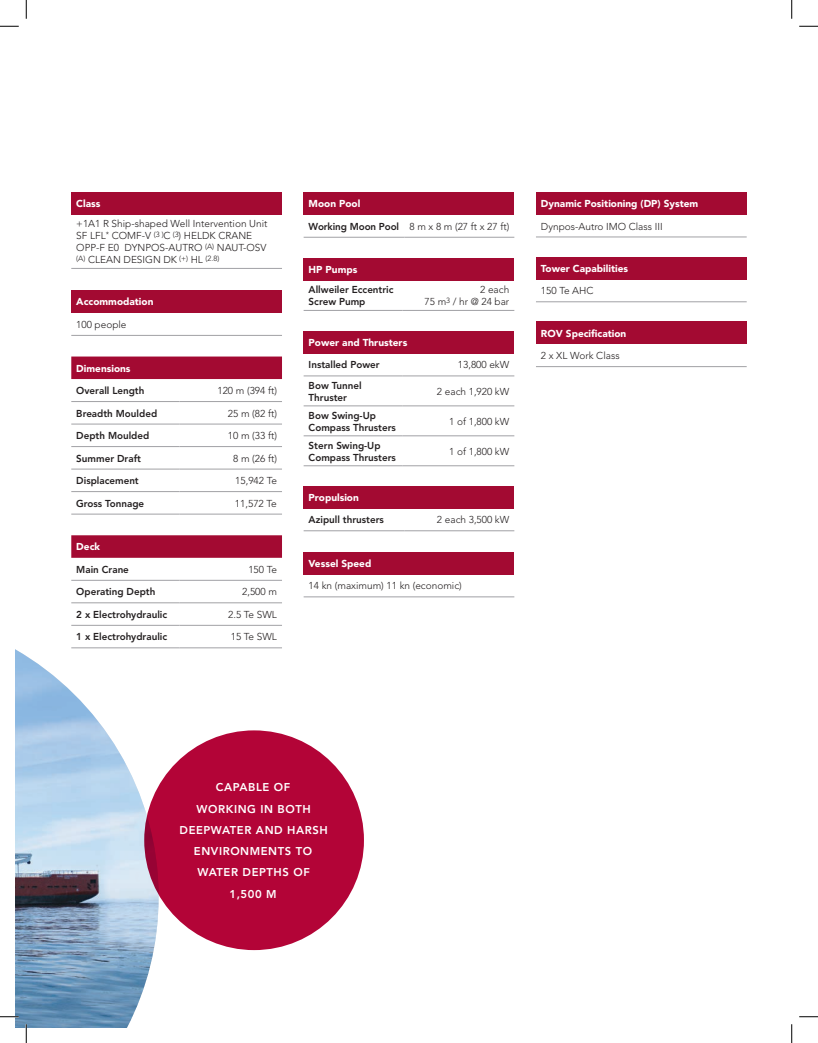
<style>
.page{position:relative;width:818px;height:1043px;background:#fff}
.page>*{position:absolute;margin:0;border:0;box-sizing:border-box;transform-origin:0 0}
.t1{font:800 11.25px/21.2px "Avenir";letter-spacing:.05em;color:#fff;text-align:center}
.t2{font:300 10px/12px "Avenir";color:#231f20}
.t3{font:800 10px/12px "Avenir";color:#231f20}
.t4{font:900 10px "Avenir";color:#fff}
</style>
<div class="page">
<div style="left:71px;top:192px;width:211px;height:22px;background:#a30a32"></div>
<hr style="left:71px;top:268px;width:211px;height:1px;background:#a1a1a5">
<img style="left:15px;top:649px;width:144px;height:379px">
<div style="left:144px;top:730px;width:220px;height:220px;background:#b30437;border-radius:50%"></div>
<div style="left:71px;top:356px;width:211px;height:23px;background:#a30a32"></div>
<hr style="left:71px;top:401px;width:108px;height:1px;background:#a1a1a5">
<hr style="left:179px;top:401px;width:103px;height:1px;background:#a1a1a5">
<hr style="left:71px;top:424px;width:108px;height:1px;background:#a1a1a5">
<hr style="left:179px;top:424px;width:103px;height:1px;background:#a1a1a5">
<hr style="left:71px;top:446px;width:108px;height:1px;background:#a1a1a5">
<hr style="left:179px;top:446px;width:103px;height:1px;background:#a1a1a5">
<hr style="left:71px;top:469px;width:108px;height:1px;background:#a1a1a5">
<hr style="left:179px;top:469px;width:103px;height:1px;background:#a1a1a5">
<hr style="left:71px;top:491px;width:108px;height:1px;background:#a1a1a5">
<hr style="left:179px;top:491px;width:103px;height:1px;background:#a1a1a5">
<hr style="left:71px;top:514px;width:108px;height:1px;background:#a1a1a5">
<hr style="left:179px;top:514px;width:103px;height:1px;background:#a1a1a5">
<svg style="left:71px;top:535px;width:211px;height:23px;background:#a40f36"></svg>
<hr style="left:71px;top:580px;width:108px;height:1px;background:#a1a1a5">
<hr style="left:179px;top:580px;width:103px;height:1px;background:#a1a1a5">
<hr style="left:71px;top:602px;width:108px;height:1px;background:#a1a1a5">
<hr style="left:179px;top:602px;width:103px;height:1px;background:#a1a1a5">
<hr style="left:71px;top:625px;width:108px;height:1px;background:#a1a1a5">
<hr style="left:179px;top:625px;width:103px;height:1px;background:#a1a1a5">
<hr style="left:71px;top:647px;width:108px;height:1px;background:#a1a1a5">
<hr style="left:179px;top:647px;width:103px;height:1px;background:#a1a1a5">
<div style="left:71px;top:290px;width:211px;height:23px;background:#a30a32"></div>
<hr style="left:71px;top:335px;width:211px;height:1px;background:#a1a1a5">
<div style="left:303px;top:192px;width:211px;height:23px;background:#a30a32"></div>
<hr style="left:303px;top:237px;width:101px;height:1px;background:#a1a1a5">
<hr style="left:404px;top:237px;width:110px;height:1px;background:#a1a1a5">
<div style="left:303px;top:486px;width:211px;height:22px;background:#a30a32"></div>
<hr style="left:303px;top:530px;width:101px;height:1px;background:#a1a1a5">
<hr style="left:404px;top:530px;width:110px;height:1px;background:#a1a1a5">
<div style="left:303px;top:552px;width:211px;height:22px;background:#a30a32"></div>
<hr style="left:303px;top:596px;width:211px;height:1px;background:#a1a1a5">
<div style="left:536px;top:192px;width:210px;height:22px;background:#a30a32"></div>
<hr style="left:536px;top:237px;width:210px;height:1px;background:#a1a1a5">
<div style="left:536px;top:257px;width:210px;height:22px;background:#a30a32"></div>
<hr style="left:536px;top:301px;width:210px;height:1px;background:#a1a1a5">
<div style="left:536px;top:321px;width:210px;height:23px;background:#a30a32"></div>
<hr style="left:536px;top:366px;width:210px;height:1px;background:#a1a1a5">
<div style="left:303px;top:258px;width:211px;height:22px;background:#a30a32"></div>
<hr style="left:303px;top:310px;width:99px;height:1px;background:#a1a1a5">
<hr style="left:402px;top:310px;width:112px;height:1px;background:#a1a1a5">
<div style="left:303px;top:331px;width:211px;height:22px;background:#a30a32"></div>
<hr style="left:303px;top:376px;width:99px;height:1px;background:#a1a1a5">
<hr style="left:402px;top:376px;width:112px;height:1px;background:#a1a1a5">
<hr style="left:303px;top:405px;width:99px;height:1px;background:#a1a1a5">
<hr style="left:402px;top:405px;width:112px;height:1px;background:#a1a1a5">
<hr style="left:303px;top:435px;width:99px;height:1px;background:#a1a1a5">
<hr style="left:402px;top:435px;width:112px;height:1px;background:#a1a1a5">
<hr style="left:303px;top:465px;width:99px;height:1px;background:#a1a1a5">
<hr style="left:402px;top:465px;width:112px;height:1px;background:#a1a1a5">
<svg style="left:0;top:25px;width:19px;height:2px"></svg>
<svg style="left:799px;top:25px;width:19px;height:2px"></svg>
<svg style="left:0;top:1015px;width:19px;height:2px"></svg>
<svg style="left:799px;top:1016px;width:19px;height:1px"></svg>
<svg style="left:25px;top:0;width:2px;height:19px"></svg>
<svg style="left:25px;top:1024px;width:2px;height:18px"></svg>
<svg style="left:791px;top:0;width:1px;height:19px"></svg>
<svg style="left:791px;top:1024px;width:1px;height:18px"></svg>
<p class="t4" style="left:76px;top:197px;width:26px">Class</p>
<p class="t2" style="left:76px;top:218px;width:193px">+1A1 R Ship-shaped Well Intervention Unit SF LFL<sup>*</sup> COMF-V <sup>(3</sup> <sup>)</sup>C <sup>(3</sup>) HELDK CRANE OPP-F E0 DYNPOS-AUTRO <sup>(A)</sup> NAUT-OSV <sup>(A)</sup> CLEAN DESIGN DK <sup>(+)</sup> HL <sup>(2.8)</sup></p>
<p class="t4" style="left:76px;top:296px;width:79px">Accommodation</p>
<p class="t2" style="left:76px;top:318px;width:52px">100 people</p>
<p class="t4" style="left:76px;top:362px;width:56px">Dimensions</p>
<p class="t3" style="left:76px;top:384px;width:70px">Overall Length</p>
<p class="t2" style="left:217px;top:384px;width:61px">120 m (394 ft)</p>
<p class="t3" style="left:76px;top:407px;width:82px">Breadth Moulded</p>
<p class="t2" style="left:228px;top:407px;width:50px">25 m (82 ft)</p>
<p class="t3" style="left:76px;top:429px;width:75px">Depth Moulded</p>
<p class="t2" style="left:228px;top:429px;width:50px">10 m (33 ft)</p>
<p class="t3" style="left:76px;top:452px;width:66px">Summer Draft</p>
<p class="t2" style="left:233px;top:452px;width:45px">8 m (26 ft)</p>
<p class="t3" style="left:76px;top:474px;width:64px">Displacement</p>
<p class="t2" style="left:235px;top:474px;width:43px">15,942 Te</p>
<p class="t3" style="left:76px;top:497px;width:69px">Gross Tonnage</p>
<p class="t2" style="left:235px;top:497px;width:44px">11,572 Te</p>
<p class="t4" style="left:76px;top:541px;width:25px">Deck</p>
<p class="t3" style="left:76px;top:563px;width:54px">Main Crane</p>
<p class="t2" style="left:248px;top:563px;width:30px">150 Te</p>
<p class="t3" style="left:76px;top:586px;width:81px">Operating Depth</p>
<p class="t2" style="left:242px;top:586px;width:36px">2,500 m</p>
<p class="t3" style="left:76px;top:608px;width:92px">2 x Electrohydraulic</p>
<p class="t2" style="left:228px;top:608px;width:50px">2.5 Te SWL</p>
<p class="t3" style="left:76px;top:631px;width:92px">1 x Electrohydraulic</p>
<p class="t2" style="left:231px;top:631px;width:48px">15 Te SWL</p>
<p class="t4" style="left:308px;top:198px;width:53px">Moon Pool</p>
<p class="t3" style="left:308px;top:220px;width:92px">Working Moon Pool</p>
<p class="t2" style="left:409px;top:220px;width:101px">8 m x 8 m (27 ft x 27 ft)</p>
<p class="t4" style="left:308px;top:263px;width:50px">HP Pumps</p>
<p class="t3" style="left:308px;top:284px;width:86px">Allweiler Eccentric<br>Screw Pump</p>
<p class="t2" style="left:424px;top:284px;width:86px;text-align:right">2 each<br>75 m<sup>3</sup> / hr @ 24 bar</p>
<p class="t4" style="left:308px;top:336px;width:100px">Power and Thrusters</p>
<p class="t3" style="left:308px;top:359px;width:72px">Installed Power</p>
<p class="t2" style="left:458px;top:359px;width:53px">13,800 ekW</p>
<p class="t3" style="left:308px;top:379px;width:54px">Bow Tunnel<br>Thruster</p>
<p class="t2" style="left:437px;top:385px;width:74px">2 each 1,920 kW</p>
<p class="t3" style="left:308px;top:409px;width:89px">Bow Swing-Up<br>Compass Thrusters</p>
<p class="t2" style="left:449px;top:415px;width:61px">1 of 1,800 kW</p>
<p class="t3" style="left:308px;top:439px;width:89px">Stern Swing-Up<br>Compass Thrusters</p>
<p class="t2" style="left:449px;top:445px;width:61px">1 of 1,800 kW</p>
<p class="t4" style="left:308px;top:491px;width:52px">Propulsion</p>
<p class="t3" style="left:308px;top:514px;width:77px">Azipull thrusters</p>
<p class="t2" style="left:437px;top:514px;width:74px">2 each 3,500 kW</p>
<p class="t4" style="left:308px;top:557px;width:64px">Vessel Speed</p>
<p class="t2" style="left:308px;top:580px;width:155px">14 kn (maximum) 11 kn (economic)</p>
<p class="t4" style="left:541px;top:197px;width:159px">Dynamic Positioning (DP) System</p>
<p class="t2" style="left:541px;top:220px;width:123px">Dynpos-Autro IMO Class III</p>
<p class="t4" style="left:541px;top:262px;width:89px">Tower Capabilities</p>
<p class="t2" style="left:541px;top:285px;width:54px">150 Te AHC</p>
<p class="t4" style="left:541px;top:327px;width:87px">ROV Specification</p>
<p class="t2" style="left:541px;top:350px;width:80px">2 x XL Work Class</p>
<p class="t1" style="left:179px;top:776px;width:150px">CAPABLE OF<br>WORKING IN BOTH<br>DEEPWATER AND HARSH<br>ENVIRONMENTS TO<br>WATER DEPTHS OF<br>1,500 M</p>
</div>
